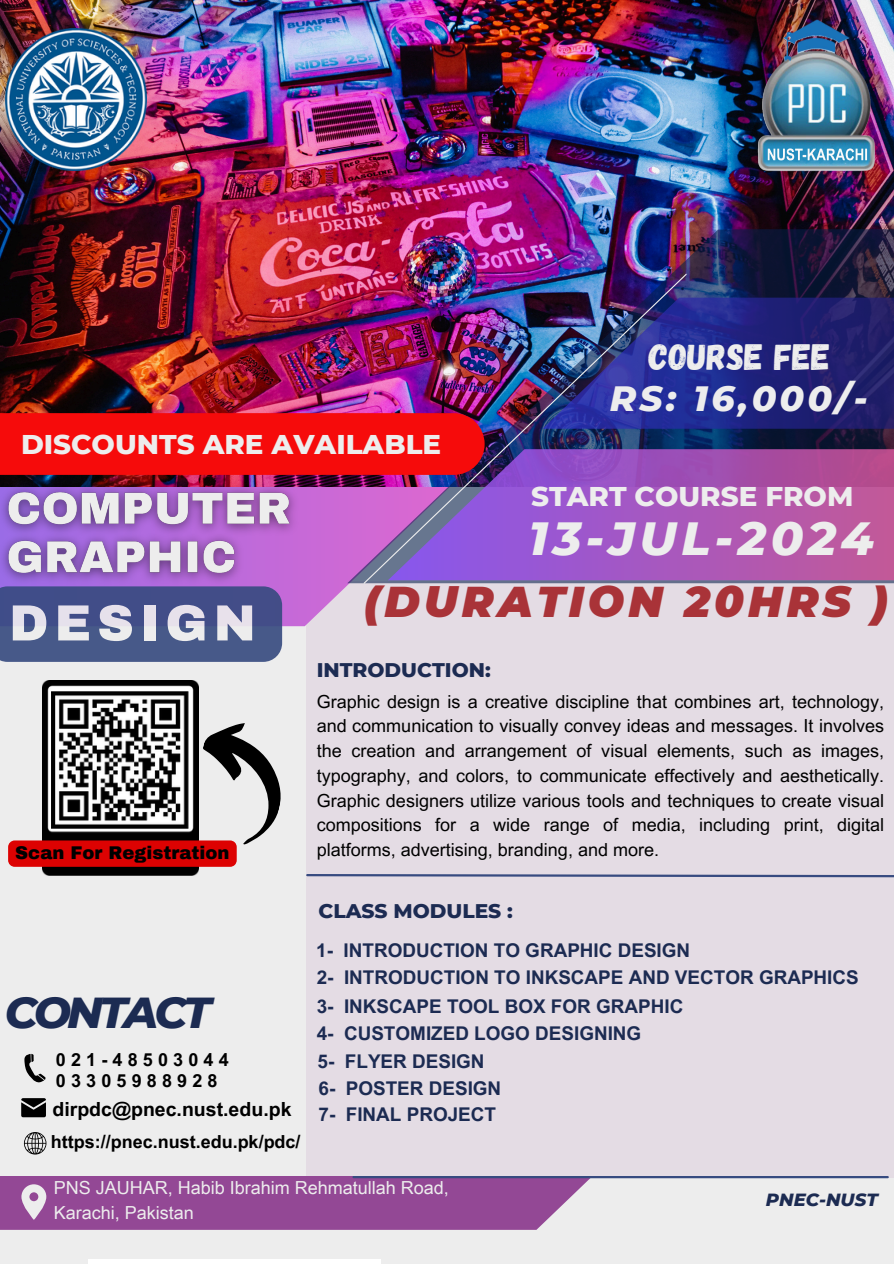
<style>
.page{position:relative;width:894px;height:1264px;background:#fff}
.page>*{position:absolute;margin:0;border:0;box-sizing:border-box;transform-origin:0 0}
.t1{font:900 50.85px "Archivo";letter-spacing:.115em;color:#ededed}
.t2{font:italic 800 47.55px "Montserrat";letter-spacing:.095em;color:#ededed}
.t3{font:italic 800 44.1px "Montserrat";letter-spacing:-.085em;color:#1c2b52}
.t4{font:italic 900 43.05px "Montserrat";letter-spacing:.095em;color:#a93338}
.t5{font:36.6px "Gagalin";color:#ededed}
.t6{font:italic 800 35.85px "Montserrat";letter-spacing:.095em;color:#ededed}
.t7{font:800 27.75px "Montserrat";color:#ededed}
.t8{font:800 20.1px "Montserrat";color:#1c2b52}
.t9{font:700 19.5px "Arial Unicode MS";color:#000}
.t10{font:700 18.9px "Arial Unicode MS";color:#1c2b52}
.t11{font:18px/24.8px "Arial MT Pro";color:#000;text-align:justify}
.t12{font:18px/24.8px "Arial Unicode MS";color:#ededed}
.t13{font:700 18px "Arial Unicode MS";color:#000}
.t14{font:700 18px "Arial Unicode MS";letter-spacing:.285em;color:#000}
.t15{font:900 18px "Archivo";color:#000}
.t16{font:italic 800 18px "Montserrat";color:#1c2b52}
</style>
<div class="page">
<div style="left:0;top:0;width:893px;height:1263px;background:#ededed"></div>
<div style="left:306px;top:581px;width:587px;height:596px;background:#e4dce4"></div>
<svg style="left:282px;top:486px;width:80px;height:140px;fill:#cb69d7"></svg>
<img style="left:0;top:0;width:893px;height:486px">
<img style="left:347px;top:229px;width:546px;height:354px">
<img style="left:362px;top:272px;width:325px;height:312px">
<svg style="left:388px;top:449px;width:505px;height:131px;background:#a055b7"></svg>
<svg style="left:24px;top:1053px;width:22px;height:29px"></svg>
<svg style="left:21px;top:1098px;width:25px;height:19px"></svg>
<svg style="left:0;top:1176px;width:592px;height:53px;background:#98529a"></svg>
<hr style="left:353px;top:1175px;width:534px;height:3px;background:#374b80">
<img style="left:88px;top:1259px;width:293px;height:4px">
<img style="left:6px;top:28px;width:140px;height:142px">
<img style="left:542px;top:297px;width:351px;height:132px">
<svg style="left:24px;top:1132px;width:22px;height:22px"></svg>
<svg style="left:306px;top:874px;width:587px;height:4px"></svg>
<img style="left:715px;top:0;width:178px;height:199px">
<img style="left:767px;top:148px;width:99px;height:12px">
<img style="left:42px;top:680px;width:157px;height:195px">
<img style="left:0;top:477px;width:306px;height:114px">
<svg style="left:8px;top:715px;width:273px;height:151px"></svg>
<svg style="left:0;top:586px;width:282px;height:76px;background:#455389"></svg>
<img style="left:51px;top:690px;width:137px;height:138px">
<div style="left:0;top:413px;width:484px;height:62px;background:#f60b0b"></div>
<p class="t7" style="left:21px;top:427px;width:421px">DISCOUNTS ARE AVAILABLE</p>
<p class="t5" style="left:648px;top:333px;width:183px">COURSE FEE</p>
<p class="t6" style="left:609px;top:376px;width:259px">RS: 16,000/-</p>
<p class="t7" style="left:531px;top:479px;width:323px">START COURSE FROM</p>
<p class="t2" style="left:529px;top:509px;width:346px">13-JUL-2024</p>
<h1 class="t1" style="left:9px;top:596px;width:248px">DESIGN</h1>
<h1 class="t15" style="left:15px;top:842px;width:216px">Scan For Registration</h1>
<p class="t4" style="left:364px;top:575px;width:525px">(DURATION 20HRS )</p>
<h3 class="t8" style="left:316px;top:657px;width:175px">INTRODUCTION:</h3>
<h5 class="t11" style="left:316px;top:691px;width:569px">Graphic design is a creative discipline that combines art, technology, and communication to visually convey ideas and messages. It involves the creation and arrangement of visual elements, such as images, typography, and colors, to communicate effectively and aesthetically.<br>Graphic designers utilize various tools and techniques to create visual compositions for a wide range of media, including print, digital platforms, advertising, branding, and more.</h5>
<p class="t3" style="left:5px;top:984px;width:208px">CONTACT</p>
<p class="t14" style="left:56px;top:1046px;width:174px">021-48503044</p>
<p class="t14" style="left:56px;top:1068px;width:163px">03305988928</p>
<p class="t9" style="left:52px;top:1095px;width:240px">dirpdc@pnec.nust.edu.pk</p>
<p class="t13" style="left:51px;top:1128px;width:251px">https://pnec.nust.edu.pk/pdc/</p>
<p class="t8" style="left:318px;top:898px;width:196px">CLASS MODULES :</p>
<p class="t10" style="left:316px;top:936px;width:375px">1- INTRODUCTION TO GRAPHIC DESIGN</p>
<p class="t10" style="left:316px;top:963px;width:543px">2- INTRODUCTION TO INKSCAPE AND VECTOR GRAPHICS</p>
<p class="t10" style="left:316px;top:992px;width:368px">3- INKSCAPE TOOL BOX FOR GRAPHIC</p>
<p class="t10" style="left:316px;top:1019px;width:326px">4- CUSTOMIZED LOGO DESIGNING</p>
<h2 class="t10" style="left:317px;top:1047px;width:168px">5- FLYER DESIGN</h2>
<h3 class="t10" style="left:318px;top:1074px;width:184px">6- POSTER DESIGN</h3>
<p class="t10" style="left:318px;top:1101px;width:179px">7- FINAL PROJECT</p>
<p class="t12" style="left:54px;top:1174px;width:396px">PNS JAUHAR, Habib Ibrahim Rehmatullah Road,<br>Karachi, Pakistan</p>
<p class="t16" style="left:765px;top:1188px;width:113px">PNEC-NUST</p>
</div>
